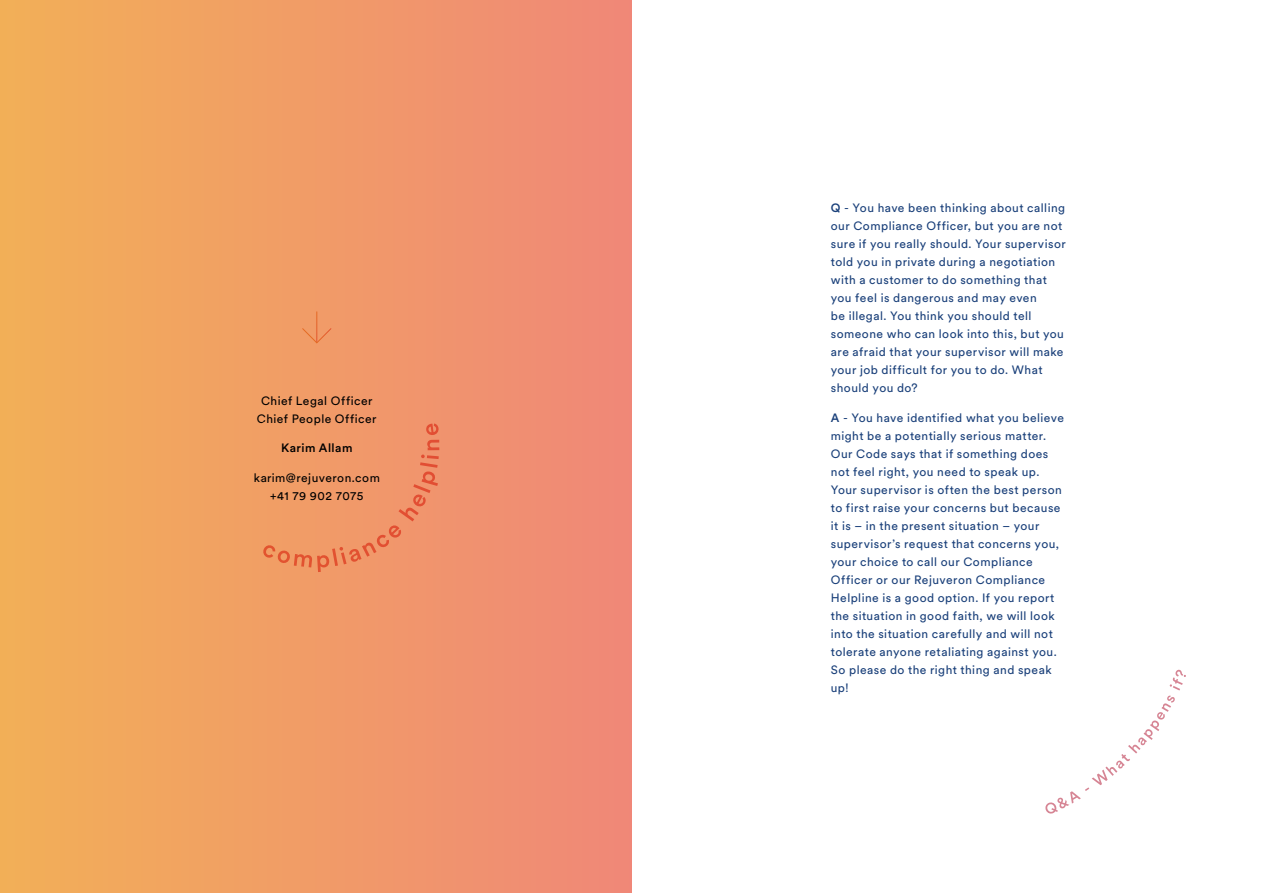
<style>
.page{position:relative;width:1263px;height:893px;background:#fff}
.page>*{position:absolute;margin:0;border:0;box-sizing:border-box;transform-origin:0 0}
.t1{font:12px/18px "Circular XX";letter-spacing:.04em;color:#1a407a}
.t2{font:12px/18px "Circular XX";letter-spacing:.04em;color:#000;text-align:center}
.t3{font:500 12px "Circular XX";letter-spacing:.04em;color:#000}
.s1{font-weight:500}
</style>
<div class="page">
<div style="left:0;top:0;width:631px;height:893px;background:linear-gradient(to right,#f2af57,#f08778)"></div>
<hr style="left:316px;top:311px;width:1px;height:31px;background:#fff">
<svg style="left:301px;top:327px;width:31px;height:17px"></svg>
<div style="left:261px;top:423px;width:179px;height:149px;background:#f19969"></div>
<p class="t2" style="left:257px;top:391px;width:121px">Chief Legal Officer<br>Chief People Officer</p>
<p class="t3" style="left:281px;top:440px;width:73px">Karim Allam</p>
<p class="t2" style="left:254px;top:468px;width:128px">karim@rejuveron.com +41 79 902 7075</p>
<p class="t1" style="left:831px;top:199px;width:236px"><span class="s1">Q</span> - You have been thinking about calling our Compliance Officer, but you are not sure if you really should. Your supervisor told you in private during a negotiation with a customer to do something that you feel is dangerous and may even<br>be illegal. You think you should tell someone who can look into this, but you are afraid that your supervisor will make your job difficult for you to do. What should you do?</p>
<p class="t1" style="left:831px;top:408px;width:235px"><span class="s1">A</span> - You have identified what you believe might be a potentially serious matter.<br>Our Code says that if something does not feel right, you need to speak up.<br>Your supervisor is often the best person to first raise your concerns but because it is – in the present situation – your supervisor’s request that concerns you, your choice to call our Compliance Officer or our Rejuveron Compliance Helpline is a good option. If you report the situation in good faith, we will look into the situation carefully and will not tolerate anyone retaliating against you.<br>So please do the right thing and speak up!</p>
</div>
